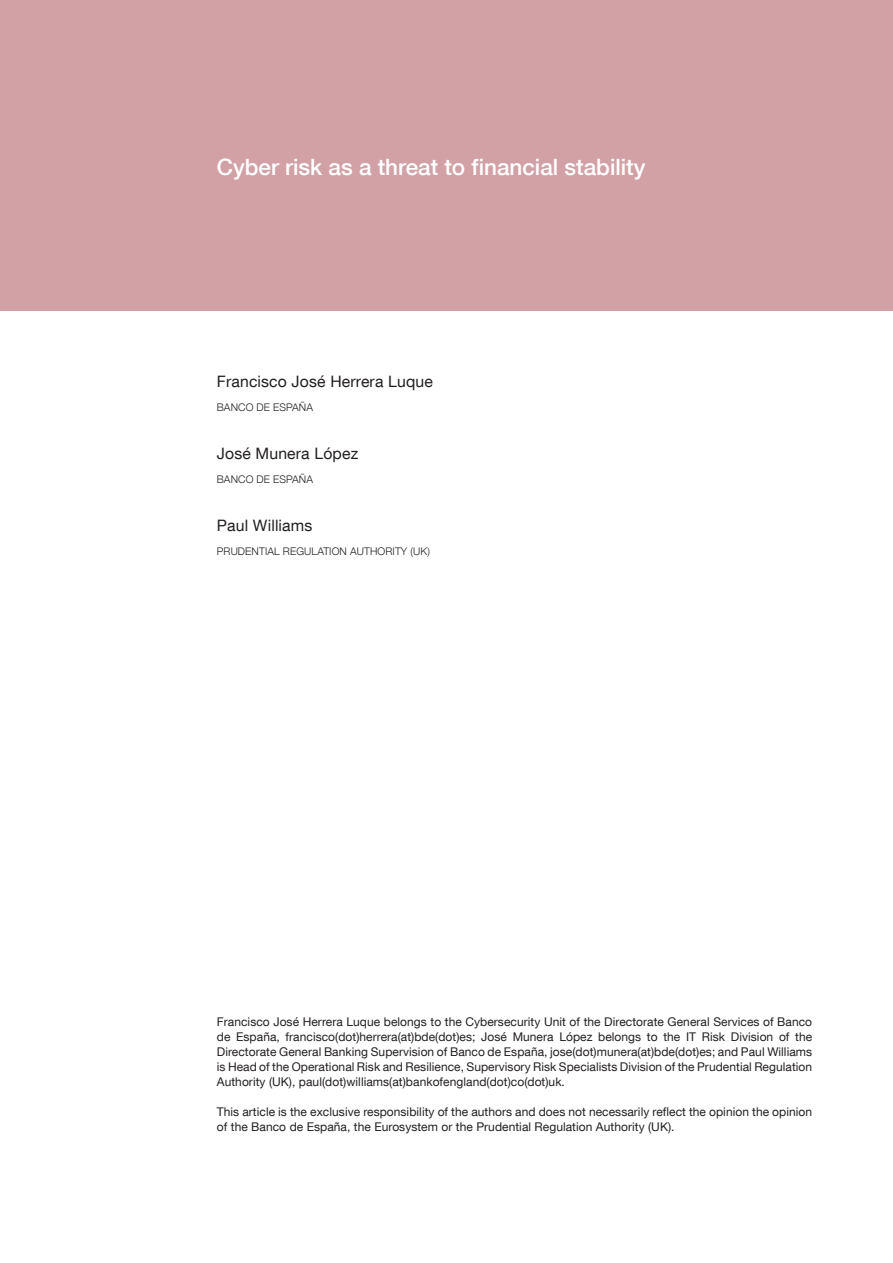
<style>
.page{position:relative;width:893px;height:1263px;background:#fff}
.page>*{position:absolute;margin:0;border:0;box-sizing:border-box;transform-origin:0 0}
.t1{font:500 22.5px "Bd E Neue Helvetica";color:#fff}
.t2{font:15.75px "Bd E Neue Helvetica";letter-spacing:.01em;color:#231f20}
.t3{font:12px/15px "Bd E Neue Helvetica";letter-spacing:.005em;color:#231f20;text-align:justify}
.t4{font:300 10.5px "Bd E Neue Helvetica";letter-spacing:.01em;color:#231f20}
</style>
<div class="page">
<div style="left:0;top:0;width:893px;height:310px;background:#d2a1a6"></div>
<h1 class="t1" style="left:217px;top:153px;width:430px">Cyber risk as a threat to financial stability</h1>
<h2 class="t2" style="left:217px;top:371px;width:218px">Francisco José Herrera Luque</h2>
<p class="t4" style="left:217px;top:400px;width:98px">BANCO DE ESPAÑA</p>
<h2 class="t2" style="left:217px;top:443px;width:143px">José Munera López</h2>
<p class="t4" style="left:217px;top:472px;width:98px">BANCO DE ESPAÑA</p>
<h2 class="t2" style="left:217px;top:515px;width:97px">Paul Williams</h2>
<p class="t4" style="left:217px;top:544px;width:215px">PRUDENTIAL REGULATION AUTHORITY (UK)</p>
<p class="t3" style="left:217px;top:1014px;width:597px">Francisco José Herrera Luque belongs to the Cybersecurity Unit of the Directorate General Services of Banco de España, francisco(dot)herrera(at)bde(dot)es; José Munera López belongs to the IT Risk Division of the Directorate General Banking Supervision of Banco de España, jose(dot)munera(at)bde(dot)es; and Paul Williams is Head of the Operational Risk and Resilience, Supervisory Risk Specialists Division of the Prudential Regulation Authority (UK), paul(dot)williams(at)bankofengland(dot)co(dot)uk.</p>
<p class="t3" style="left:217px;top:1104px;width:597px">This article is the exclusive responsibility of the authors and does not necessarily reflect the opinion the opinion of the Banco de España, the Eurosystem or the Prudential Regulation Authority (UK).</p>
</div>
